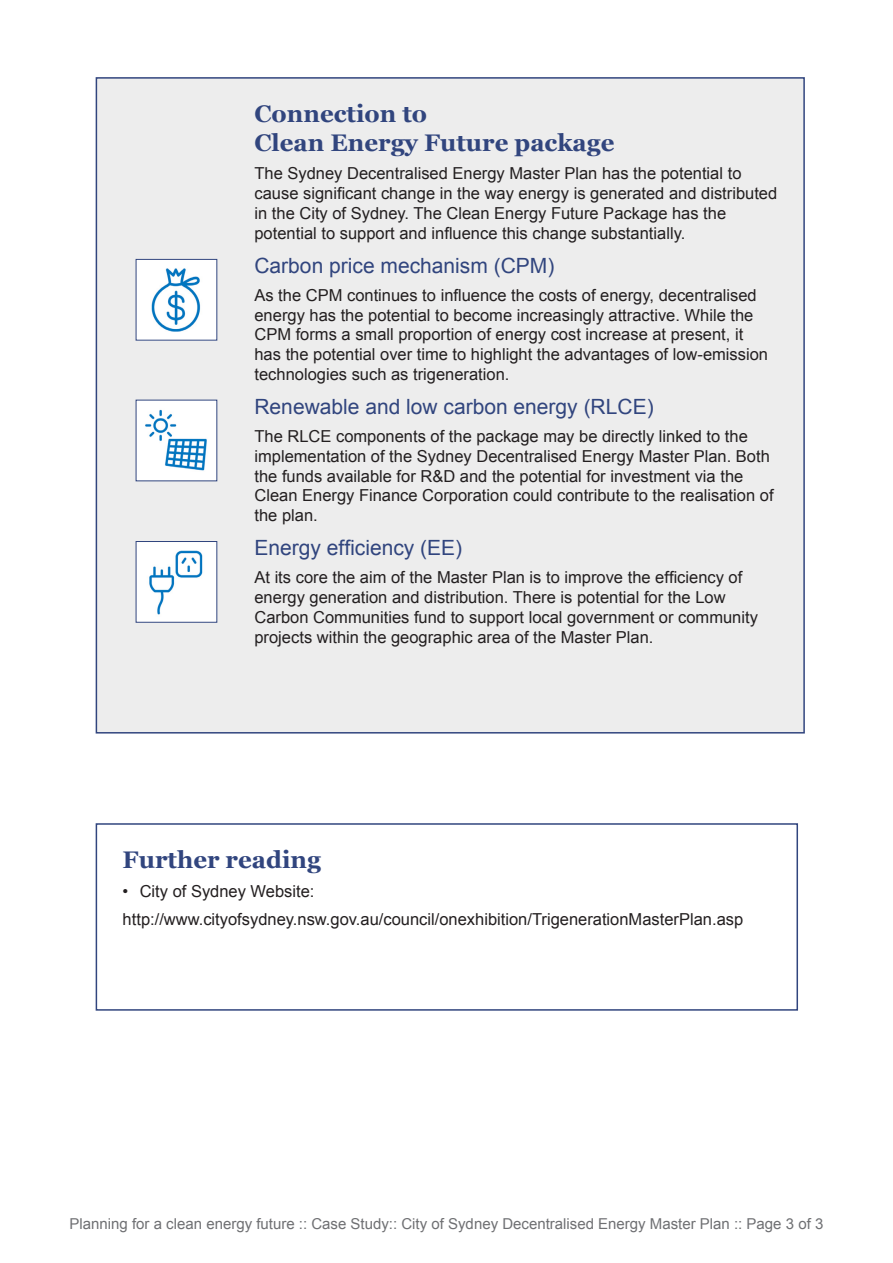
<style>
.page{position:relative;width:893px;height:1263px;background:#fff}
.page>*{position:absolute;margin:0;border:0;box-sizing:border-box;transform-origin:0 0}
.Header_1{font:700 24px/28.8px "Georgia";color:#31457e}
.Header_2{font:21px "Arial";color:#31457e}
.Body_text{font:21px "Arial";color:#31457e}
.Body_text-2{font:16.5px/19.8px "Arial";color:#231f20}
.Bullet{font:16.5px "Arial";color:#231f20}
.t1{font:15px "Arial";color:#6f7073}
</style>
<div class="page">
<div style="left:96px;top:78px;width:708px;height:655px;background:#ededed"></div>
<div style="left:96px;top:823px;width:702px;height:188px;border:2px solid #31457e"></div>
<img style="left:138px;top:261px;width:77px;height:77px">
<img style="left:138px;top:402px;width:77px;height:77px">
<img style="left:138px;top:543px;width:77px;height:78px">
<div style="left:136px;top:541px;width:81px;height:82px;border:1px solid #31457e"></div>
<p class="Header_1" style="left:254px;top:100px;width:361px">Connection to<br>Clean Energy Future package</p>
<p class="Body_text-2" style="left:254px;top:164px;width:524px">The Sydney Decentralised Energy Master Plan has the potential to cause significant change in the way energy is generated and distributed in the City of Sydney. The Clean Energy Future Package has the potential to support and influence this change substantially.</p>
<p class="Body_text" style="left:254px;top:251px;width:301px">Carbon price mechanism (CPM)</p>
<p class="Body_text-2" style="left:254px;top:285px;width:515px">As the CPM continues to influence the costs of energy, decentralised energy has the potential to become increasingly attractive. While the CPM forms a small proportion of energy cost increase at present, it has the potential over time to highlight the advantages of low-emission technologies such as trigeneration.</p>
<p class="Header_2" style="left:254px;top:393px;width:401px">Renewable and low carbon energy (RLCE)</p>
<p class="Body_text-2" style="left:254px;top:427px;width:521px">The RLCE components of the package may be directly linked to the implementation of the Sydney Decentralised Energy Master Plan. Both the funds available for R&amp;D and the potential for investment via the Clean Energy Finance Corporation could contribute to the realisation of the plan.</p>
<p class="Header_2" style="left:254px;top:534px;width:209px">Energy efficiency (EE)</p>
<p class="Body_text-2" style="left:254px;top:568px;width:505px">At its core the aim of the Master Plan is to improve the efficiency of energy generation and distribution. There is potential for the Low Carbon Communities fund to support local government or community projects within the geographic area of the Master Plan.</p>
<p class="Header_1" style="left:123px;top:846px;width:200px">Further reading</p>
<p class="Body_text-2" style="left:123px;top:881px;width:193px">• City of Sydney Website:</p>
<p class="Bullet" style="left:123px;top:908px;width:622px">http://www.cityofsydney.nsw.gov.au/council/onexhibition/TrigenerationMasterPlan.asp</p>
<p class="t1" style="left:70px;top:1214px;width:755px">Planning for a clean energy future :: Case Study:: City of Sydney Decentralised Energy Master Plan :: Page 3 of 3</p>
</div>
